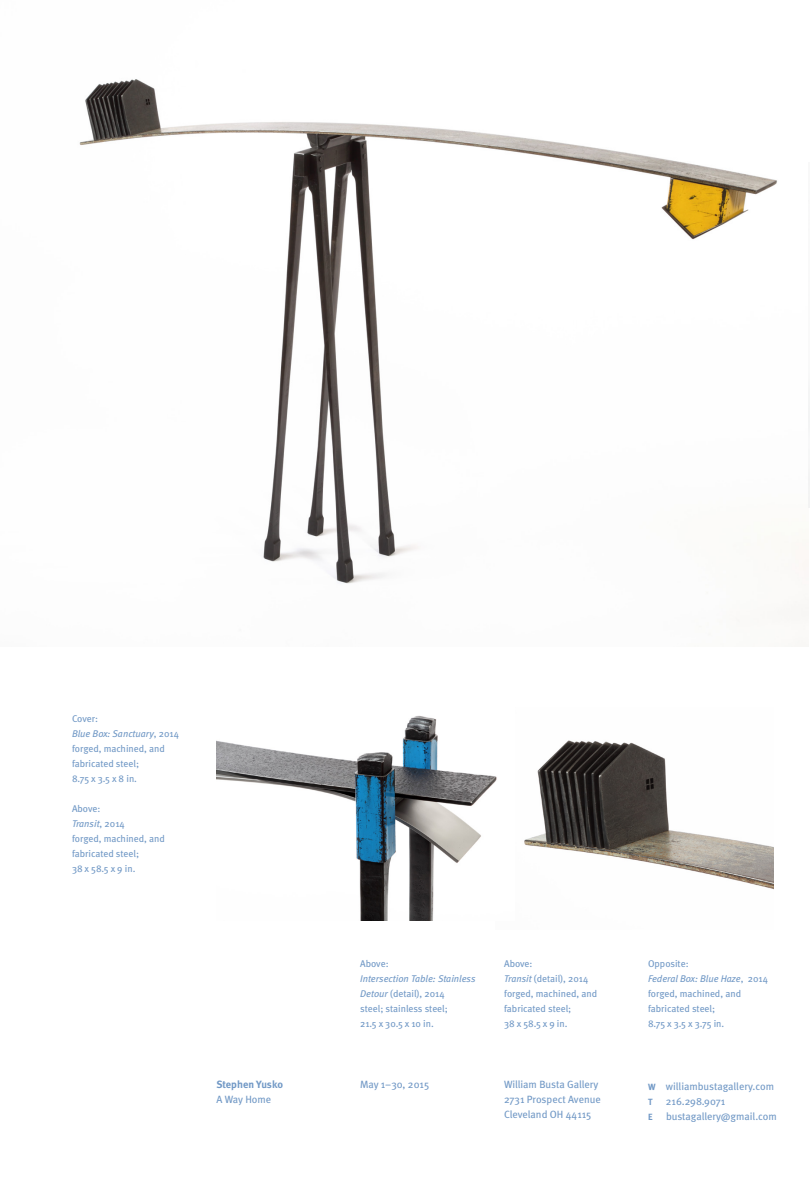
<style>
.page{position:relative;width:810px;height:1188px;background:#fff}
.page>*{position:absolute;margin:0;border:0;box-sizing:border-box;transform-origin:0 0}
.t1{font:10.5px "Meta";letter-spacing:-.005em;color:#7299c6}
.t2{font:700 10.5px "Meta";color:#7299c6}
.t3{font:9.75px/15px "Meta";color:#7299c6}
.t4{font:italic 9.75px/15px "Meta";color:#7299c6}
.t5{font:700 9px "Meta";color:#7299c6}
.s1{font-style:normal}
.s2{font-style:italic}
.s3{font-weight:700;font-size:9px}
</style>
<div class="page">
<img style="left:79px;top:79px;width:729px;height:542px">
<img style="left:524px;top:740px;width:250px;height:150px">
<img style="left:216px;top:716px;width:281px;height:204px">
<p class="t3" style="left:72px;top:711px;width:27px">Cover:</p>
<p class="t4" style="left:72px;top:726px;width:109px">Blue Box: Sanctuary<span class="s1">, 2014</span></p>
<p class="t3" style="left:72px;top:741px;width:95px">forged, machined, and fabricated steel;<br>8.75 x 3.5 x 8 in.</p>
<p class="t3" style="left:72px;top:801px;width:30px">Above:</p>
<p class="t4" style="left:72px;top:816px;width:54px">Transit<span class="s1">, 2014</span></p>
<p class="t3" style="left:72px;top:831px;width:95px">forged, machined, and fabricated steel;<br>38 x 58.5 x 9 in.</p>
<p class="t3" style="left:360px;top:956px;width:30px">Above:</p>
<p class="t4" style="left:360px;top:971px;width:117px">Intersection Table: Stainless<br>Detour <span class="s1">(detail), 2014</span></p>
<p class="t3" style="left:360px;top:1001px;width:89px">steel; stainless steel;<br>21.5 x 30.5 x 10 in.</p>
<p class="t2" style="left:216px;top:1078px;width:68px">Stephen Yusko</p>
<p class="t1" style="left:360px;top:1078px;width:71px">May 1–30, 2015</p>
<p class="t1" style="left:216px;top:1093px;width:56px">A Way Home</p>
<p class="t3" style="left:504px;top:956px;width:30px">Above:</p>
<p class="t3" style="left:504px;top:971px;width:86px"><span class="s2">Transit</span> (detail), 2014</p>
<p class="t3" style="left:504px;top:986px;width:95px">forged, machined, and fabricated steel;<br>38 x 58.5 x 9 in.</p>
<p class="t1" style="left:504px;top:1078px;width:96px">William Busta Gallery</p>
<p class="t1" style="left:504px;top:1093px;width:98px">2731 Prospect Avenue</p>
<p class="t1" style="left:504px;top:1108px;width:89px">Cleveland OH 44115</p>
<p class="t3" style="left:648px;top:956px;width:42px">Opposite:</p>
<p class="t4" style="left:648px;top:971px;width:122px">Federal Box: Blue Haze<span class="s1">, 2014</span></p>
<p class="t3" style="left:648px;top:986px;width:95px">forged, machined, and fabricated steel;<br>8.75 x 3.5 x 3.75 in.</p>
<p class="t1" style="left:648px;top:1080px;width:128px"><span class="s3">W</span> williambustagallery.com</p>
<p class="t5" style="left:648px;top:1096px;width:6px">T</p>
<p class="t1" style="left:666px;top:1095px;width:61px">216.298.9071</p>
<p class="t5" style="left:648px;top:1111px;width:6px">E</p>
<p class="t1" style="left:666px;top:1110px;width:112px">bustagallery@gmail.com</p>
</div>
